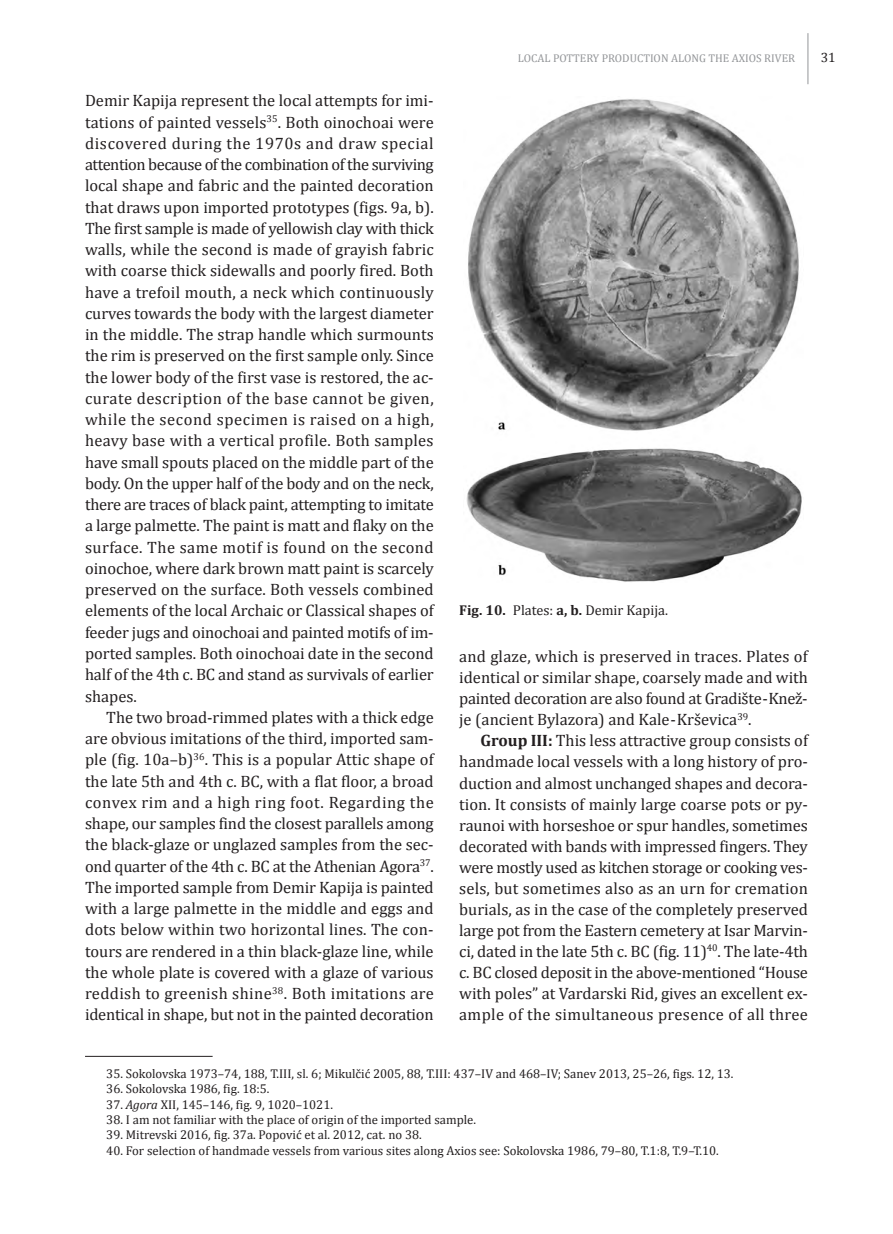
<style>
.page{position:relative;width:893px;height:1234px;background:#fff}
.page>*{position:absolute;margin:0;border:0;box-sizing:border-box;transform-origin:0 0}
.t1{font:16.5px/21.3px "Cambria";letter-spacing:-.01em;color:#231f20;text-align:justify}
.t2{font:14.25px "Cambria";color:#231f20}
.t3{font:13.5px "Cambria";color:#231f20}
.t4{font:12.75px "Cambria";color:#231f20}
.t5{font:11.25px "Cambria";color:#939598}
.s1{font-weight:700}
.s2{font-style:italic}
</style>
<div class="page">
<hr style="left:807px;top:33px;width:1px;height:51px;background:#939598">
<hr style="left:85px;top:1055px;width:128px;height:1px;background:#231f20">
<img style="left:466px;top:99px;width:336px;height:483px">
<p class="t1" style="left:85px;top:90px;width:350px">Demir Kapija represent the local attempts for imi&shy;tations of painted vessels<sup>35</sup>. Both oinochoai were discovered during the 1970s and draw special attention because of the combination of the surviving local shape and fabric and the painted decoration that draws upon imported prototypes (figs. 9a, b).<br>The first sample is made of yellowish clay with thick walls, while the second is made of grayish fabric with coarse thick sidewalls and poorly fired. Both have a trefoil mouth, a neck which continuously curves towards the body with the largest diameter in the middle. The strap handle which surmounts the rim is preserved on the first sample only. Since the lower body of the first vase is restored, the ac&shy;curate description of the base cannot be given, while the second specimen is raised on a high, heavy base with a vertical profile. Both samples have small spouts placed on the middle part of the body. On the upper half of the body and on the neck, there are traces of black paint, attempting to imitate a large palmette. The paint is matt and flaky on the surface. The same motif is found on the second oinochoe, where dark brown matt paint is scarcely preserved on the surface. Both vessels combined elements of the local Archaic or Classical shapes of feeder jugs and oinochoai and painted motifs of im&shy;ported samples. Both oinochoai date in the second half of the 4th c. BC and stand as survivals of earlier shapes.</p>
<p class="t1" style="left:85px;top:706px;width:350px;text-indent:21px">The two broad-rimmed plates with a thick edge are obvious imitations of the third, imported sam&shy;ple (fig. 10a–b)<sup>36</sup>. This is a popular Attic shape of the late 5th and 4th c. BC, with a flat floor, a broad convex rim and a high ring foot. Regarding the shape, our samples find the closest parallels among the black-glaze or unglazed samples from the sec&shy;ond quarter of the 4th c. BC at the Athenian Agora<sup>37</sup>.<br>The imported sample from Demir Kapija is painted with a large palmette in the middle and eggs and dots below within two horizontal lines. The con&shy;tours are rendered in a thin black-glaze line, while the whole plate is covered with a glaze of various reddish to greenish shine<sup>38</sup>. Both imitations are identical in shape, but not in the painted decoration</p>
<p class="t5" style="left:518px;top:51px;width:279px">LOCAL POTTERY PRODUCTION ALONG THE AXIOS RIVER</p>
<p class="t3" style="left:821px;top:50px;width:16px">31</p>
<p class="t2" style="left:459px;top:601px;width:210px"><span class="s1">Fig. 10.</span> Plates: <span class="s1">a, b.</span> Demir Kapija.</p>
<p class="t1" style="left:459px;top:645px;width:350px">and glaze, which is preserved in traces. Plates of identical or similar shape, coarsely made and with painted decoration are also found at Gradište-Knež&shy;je (ancient Bylazora) and Kale-Krševica<sup>39</sup>.</p>
<p class="t1" style="left:459px;top:729px;width:350px;text-indent:21px"><span class="s1">Group III:</span> This less attractive group consists of handmade local vessels with a long history of pro&shy;duction and almost unchanged shapes and decora&shy;tion. It consists of mainly large coarse pots or py - raunoi with horseshoe or spur handles, sometimes decorated with bands with impressed fingers. They were mostly used as kitchen storage or cooking ves&shy;sels, but sometimes also as an urn for cremation burials, as in the case of the completely preserved large pot from the Eastern cemetery at Isar Marvin - ci, dated in the late 5th c. BC (fig. 11)<sup>40</sup>. The late-4th c. BC closed deposit in the above-mentioned “House with poles” at Vardarski Rid, gives an excellent ex&shy;ample of the simultaneous presence of all three</p>
<p class="t4" style="left:106px;top:1065px;width:629px">35. Sokolovska 1973–74, 188, T.III, sl. 6; Mikulčić 2005, 88, T.III: 437–IV and 468–IV; Sanev 2013, 25–26, figs. 12, 13.</p>
<p class="t4" style="left:106px;top:1080px;width:165px">36. Sokolovska 1986, fig. 18:5.</p>
<p class="t4" style="left:106px;top:1096px;width:228px">37. <span class="s2">Agora</span> XII, 145–146, fig. 9, 1020–1021.</p>
<p class="t4" style="left:106px;top:1111px;width:371px">38. I am not familiar with the place of origin of the imported sample.</p>
<p class="t4" style="left:106px;top:1126px;width:317px">39. Mitrevski 2016, fig. 37a. Popović et al. 2012, cat. no 38.</p>
<p class="t4" style="left:106px;top:1142px;width:614px">40. For selection of handmade vessels from various sites along Axios see: Sokolovska 1986, 79–80, T.1:8, T.9–T.10.</p>
</div>
